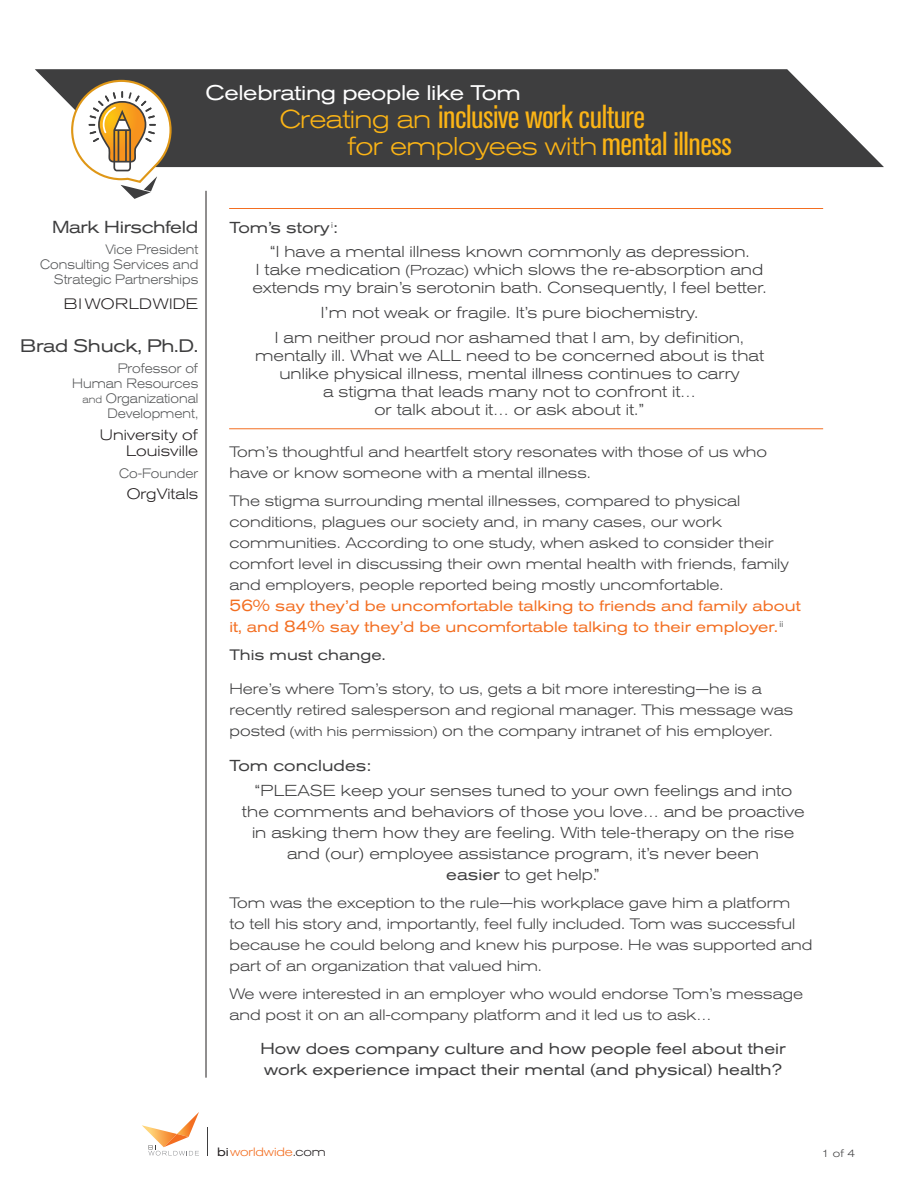
<style>
.page{position:relative;width:918px;height:1188px;background:#fff}
.page>*{position:absolute;margin:0;border:0;box-sizing:border-box;transform-origin:0 0}
.t1{font:condensed 33px "Akzidenz Grotesk BE";letter-spacing:-.015em;color:#fbb416}
.t2{font:300 expanded 25.5px "Akzidenz Grotesk BE";letter-spacing:-.02em;color:#fbb416}
.t3{font:expanded 21px "Akzidenz Grotesk BE";letter-spacing:-.02em;color:#fff}
.t4{font:expanded 18px "Akzidenz Grotesk BE";letter-spacing:-.02em;color:#3e3e3f}
.t5{font:expanded 17.25px "Akzidenz Grotesk BE";letter-spacing:-.02em;color:#3e3e3f}
.t6{font:300 expanded 15.75px/18px "Akzidenz Grotesk BE";color:#3e3e3f;text-align:center}
.t7{font:expanded 15.75px/21px "Akzidenz Grotesk BE";color:#3e3e3f}
.t8{font:300 expanded 15px/21px "Akzidenz Grotesk BE";color:#3e3e3f}
.t9{font:300 expanded 15px/16.5px "Akzidenz Grotesk BE";letter-spacing:.005em;color:#231f20;text-align:right}
.t10{font:expanded 15px "Akzidenz Grotesk BE";color:#3e3e3f}
.t11{font:300 expanded 15px "Akzidenz Grotesk BE";letter-spacing:.025em;color:#231f20}
.t12{font:300 expanded 13.5px/15px "Akzidenz Grotesk BE";color:#545557;text-align:right;scale:.9 1}
.t13{font:300 expanded 12px "Akzidenz Grotesk BE";letter-spacing:-.01em;color:#f36e21}
.t14{font:300 expanded 10.5px "Akzidenz Grotesk BE";color:#3e3e3f}
.s1{font-weight:300;font-stretch:expanded;font-size:25.5px}
.s2{font-weight:400;font-stretch:condensed;font-size:33px}
.s3{font-size:10.5px}
.s4{font-size:14.25px}
.s5{font-weight:400;font-size:16.5px;color:#f36e21}
.s6{font-weight:400;color:#f36e21}
.s7{font-size:13.5px}
.s8{font-weight:400}
.s9{font-weight:400;color:#231f20}
.s10{color:#231f20}
</style>
<div class="page">
<hr style="left:206px;top:191px;width:1px;height:887px;background:#231f20">
<svg style="left:142px;top:1112px;width:57px;height:44px"></svg>
<hr style="left:229px;top:208px;width:594px;height:1px;background:#f36e21">
<hr style="left:229px;top:428px;width:594px;height:1px;background:#f36e21">
<svg style="left:35px;top:69px;width:849px;height:98px;background:#525253"></svg>
<svg style="left:70px;top:79px;width:103px;height:120px"></svg>
<p class="t3" style="left:206px;top:80px;width:317px">Celebrating people like Tom</p>
<p class="t1" style="left:280px;top:98px;width:367px"><span class="s1">Creating an</span> inclusive work culture</p>
<p class="t2" style="left:347px;top:132px;width:386px">for employees with <span class="s2">mental illness</span></p>
<p class="t5" style="left:52px;top:217px;width:148px">Mark Hirschfeld</p>
<p class="t12" style="left:40px;top:242px;width:177px">Vice President<br>Consulting Services and<br>Strategic Partnerships</p>
<p class="t11" style="left:64px;top:295px;width:136px">BI WORLDWIDE</p>
<p class="t4" style="left:20px;top:335px;width:179px">Brad Shuck, Ph.D.</p>
<p class="t12" style="left:72px;top:361px;width:142px">Professor of<br>Human Resources <span class="s3">and</span> Organizational<br>Development,</p>
<p class="t9" style="left:100px;top:426px;width:100px">University of<br>Louisville</p>
<p class="t12" style="left:119px;top:466px;width:90px">Co-Founder</p>
<p class="t9" style="left:127px;top:486px;width:73px">OrgVitals</p>
<p class="t7" style="left:230px;top:217px;width:110px">Tom’s story <sup>i</sup>:</p>
<p class="t6" style="left:252px;top:243px;width:516px">“I have a mental illness known commonly as depression.<br>I take medication <span class="s4">(Prozac)</span> which slows the re-absorption and extends my brain’s serotonin bath. Consequently, I feel better.</p>
<p class="t6" style="left:321px;top:304px;width:379px">I’m not weak or fragile. It’s pure biochemistry.</p>
<p class="t6" style="left:255px;top:329px;width:510px">I am neither proud nor ashamed that I am, by definition, mentally ill. What we ALL need to be concerned about is that unlike physical illness, mental illness continues to carry<br>a stigma that leads many not to confront it…<br>or talk about it… or ask about it.”</p>
<p class="t8" style="left:230px;top:441px;width:539px">Tom’s thoughtful and heartfelt story resonates with those of us who have or know someone with a mental illness.</p>
<p class="t8" style="left:230px;top:490px;width:573px">The stigma surrounding mental illnesses, compared to physical conditions, plagues our society and, in many cases, our work communities. According to one study, when asked to consider their comfort level in discussing their own mental health with friends, family and employers, people reported being mostly uncomfortable.<br><span class="s5">56%</span> <span class="s6">say they’d be uncomfortable talking to friends and family about it, and</span> <span class="s5">84%</span> <span class="s6">say they’d be uncomfortable talking to their employer.</span> <sup>ii</sup></p>
<p class="t10" style="left:230px;top:646px;width:157px">This must change.</p>
<p class="t8" style="left:230px;top:678px;width:565px">Here’s where Tom’s story, to us, gets a bit more interesting—he is a recently retired salesperson and regional manager. This message was posted <span class="s7">(with his permission)</span> on the company intranet of his employer.</p>
<p class="t7" style="left:230px;top:755px;width:143px">Tom concludes:</p>
<p class="t6" style="left:242px;top:780px;width:564px;line-height:21px">“PLEASE keep your senses tuned to your own feelings and into the comments and behaviors of those you love… and be proactive in asking them how they are feeling. With tele-therapy on the rise and (our) employee assistance program, it’s never been<br><span class="s8">easier</span> to get help.”</p>
<p class="t8" style="left:230px;top:892px;width:584px">Tom was the exception to the rule—his workplace gave him a platform<br>to tell his story and, importantly, feel fully included. Tom was successful because he could belong and knew his purpose. He was supported and part of an organization that valued him.</p>
<p class="t8" style="left:230px;top:983px;width:575px">We were interested in an employer who would endorse Tom’s message and post it on an all-company platform and it led us to ask…</p>
<p class="t7" style="left:260px;top:1038px;width:527px">How does company culture and how people feel about their work experience impact their mental (and physical) health?</p>
<p class="t13" style="left:217px;top:1145px;width:110px"><span class="s9">bi</span>worldwide<span class="s10">.com</span></p>
<p class="t14" style="left:822px;top:1147px;width:35px">1 of 4</p>
</div>
